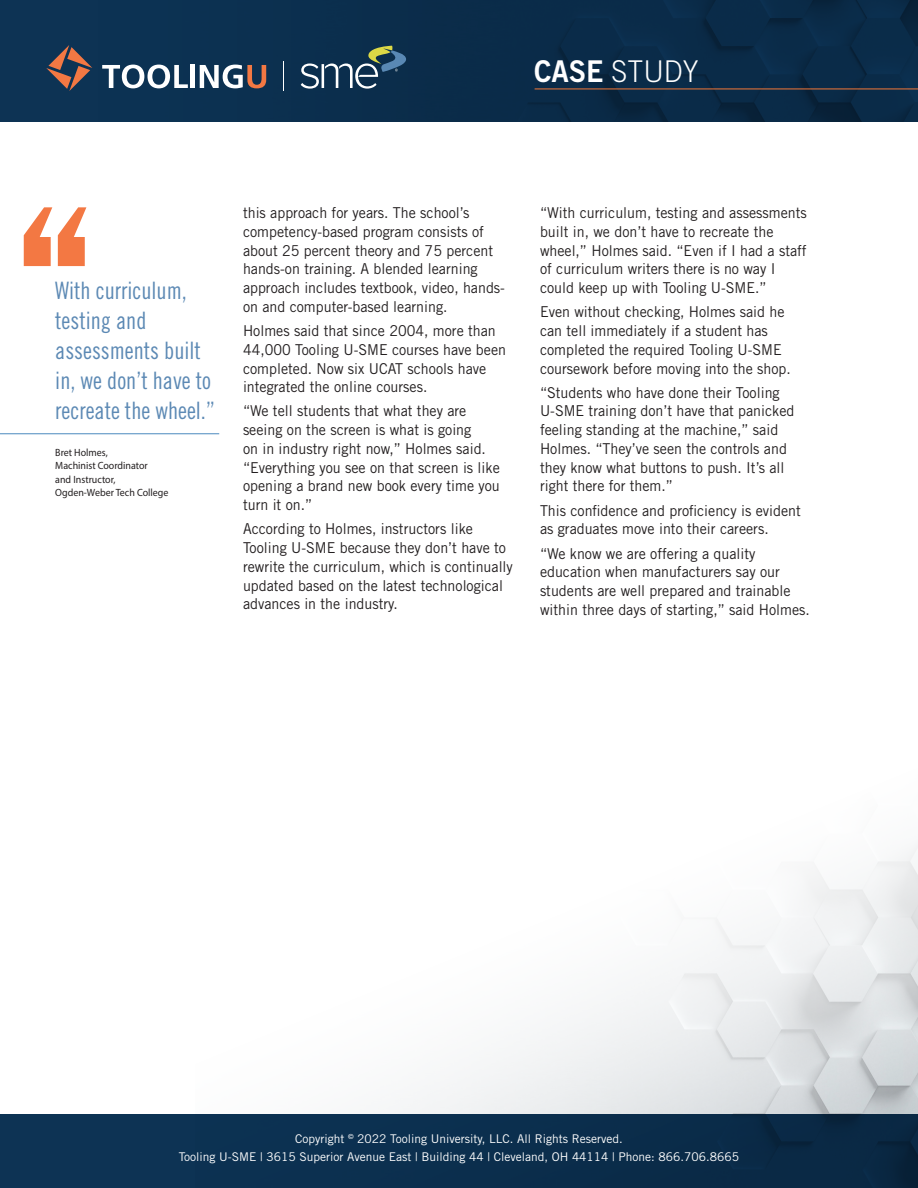
<style>
.page{position:relative;width:918px;height:1188px;background:#fff}
.page>*{position:absolute;margin:0;border:0;box-sizing:border-box;transform-origin:0 0}
.body_text{font:300 30px "Trade Gothic LT Std";color:#fff;scale:.95 1}
.body_text-2{font:24px/30px "Trade Gothic LT Std Cn 18";color:#5c89b4;scale:.95 1}
.body_text-3{font:15px/18.8px "Trade Gothic LT Std";color:#231f20;scale:.95 1}
.t1{font:12px "Trade Gothic LT Std";color:#fff}
.body_text-4{font:10.5px/13.5px "Myriad Pro";color:#231f20;scale:.95 1}
.s1{font-family:"Trade Gothic LT Std Bd 2";font-weight:400}
</style>
<div class="page">
<div style="left:0;top:0;width:918px;height:122px;background:#0d3354"></div>
<img style="left:130px;top:0;width:788px;height:122px">
<svg style="left:24px;top:207px;width:62px;height:59px"></svg>
<hr style="left:0;top:433px;width:219px;height:1px;background:#4a89be">
<div style="left:0;top:1115px;width:918px;height:73px;background:#0d3354"></div>
<img style="left:195px;top:844px;width:723px;height:344px">
<svg style="left:46px;top:45px;width:46px;height:46px"></svg>
<svg style="left:102px;top:65px;width:86px;height:23px"></svg>
<div style="left:190px;top:65px;width:5px;height:23px;background:#fff"></div>
<svg style="left:200px;top:65px;width:66px;height:23px"></svg>
<svg style="left:301px;top:46px;width:105px;height:43px"></svg>
<hr style="left:283px;top:61px;width:1px;height:30px;background:#fff">
<hr style="left:535px;top:89px;width:383px;height:1px;background:#f37737">
<p class="body_text" style="left:534px;top:54px;width:175px"><span class="s1">CASE</span> STUDY</p>
<p class="body_text-2" style="left:55px;top:275px;width:170px">With curriculum, testing and assessments built in, we don’t have to recreate the wheel.”</p>
<p class="body_text-4" style="left:55px;top:446px;width:121px">Bret Holmes,<br>Machinist Coordinator<br>and Instructor,<br>Ogden-Weber Tech College</p>
<p class="body_text-3" style="left:243px;top:203px;width:277px">this approach for years. The school’s competency-based program consists of about 25 percent theory and 75 percent hands-on training. A blended learning approach includes textbook, video, hands&shy;on and computer-based learning.</p>
<p class="body_text-3" style="left:243px;top:321px;width:278px">Holmes said that since 2004, more than 44,000 Tooling U-SME courses have been completed. Now six UCAT schools have integrated the online courses.</p>
<p class="body_text-3" style="left:243px;top:402px;width:272px">“We tell students that what they are seeing on the screen is what is going<br>on in industry right now,” Holmes said. “Everything you see on that screen is like opening a brand new book every time you turn it on.”</p>
<p class="body_text-3" style="left:243px;top:519px;width:286px">According to Holmes, instructors like Tooling U-SME because they don’t have to rewrite the curriculum, which is continually updated based on the latest technological advances in the industry.</p>
<p class="body_text-3" style="left:540px;top:203px;width:282px">“With curriculum, testing and assessments built in, we don’t have to recreate the wheel,” Holmes said. “Even if I had a staff of curriculum writers there is no way I could keep up with Tooling U-SME.”</p>
<p class="body_text-3" style="left:540px;top:302px;width:266px">Even without checking, Holmes said he can tell immediately if a student has completed the required Tooling U-SME coursework before moving into the shop.</p>
<p class="body_text-3" style="left:540px;top:383px;width:269px">“Students who have done their Tooling U-SME training don’t have that panicked feeling standing at the machine,” said Holmes. “They’ve seen the controls and they know what buttons to push. It’s all right there for them.”</p>
<p class="body_text-3" style="left:540px;top:501px;width:276px">This confidence and proficiency is evident as graduates move into their careers.</p>
<p class="body_text-3" style="left:540px;top:544px;width:286px">“We know we are offering a quality education when manufacturers say our students are well prepared and trainable within three days of starting,” said Holmes.</p>
<p class="t1" style="left:295px;top:1131px;width:329px">Copyright <sup>©</sup> 2022 Tooling University, LLC. All Rights Reserved.</p>
<p class="t1" style="left:179px;top:1149px;width:562px">Tooling U-SME | 3615 Superior Avenue East | Building 44 | Cleveland, OH 44114 | Phone: 866.706.8665</p>
</div>
